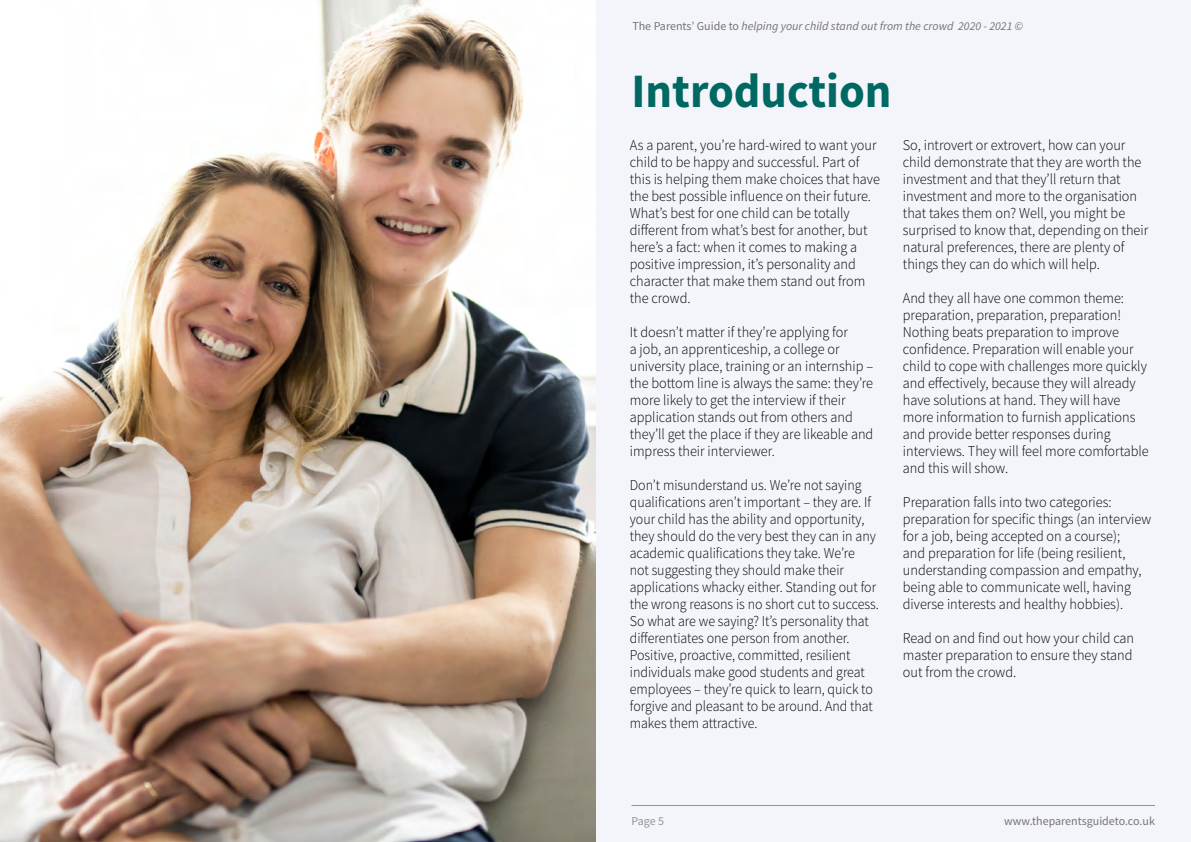
<style>
.page{position:relative;width:1191px;height:842px;background:#fff}
.page>*{position:absolute;margin:0;border:0;box-sizing:border-box;transform-origin:0 0}
.t1{font:700 48px "Source Sans Pro";color:#006862}
.t2{font:300 15px/17px "Source Sans Pro";color:#000;scale:.95 1}
.t3{font:300 15px/17px "Source Sans Pro";color:#000;scale:.93 1}
.t4{font:italic 12px "Source Sans Pro";color:#757474}
.t5{font:12px "Source Sans Pro";color:#757474}
.t6{font:12px "Source Sans Pro";color:#919598}
.s1{font-style:normal}
</style>
<div class="page">
<div style="left:595px;top:0;width:596px;height:842px;background:#f4f5fb"></div>
<hr style="left:631px;top:805px;width:524px;height:1px;background:#919598">
<img style="left:0;top:0;width:595px;height:842px">
<p class="t4" style="left:632px;top:18px;width:392px"><span class="s1">The Parents’ Guide to</span> helping your child stand out from the crowd 2020 - 2021 ©</p>
<h1 class="t1" style="left:631px;top:58px;width:261px">Introduction</h1>
<p class="t2" style="left:630px;top:137px;width:265px">As a parent, you’re hard-wired to want your child to be happy and successful. Part of this is helping them make choices that have the best possible influence on their future.<br>What’s best for one child can be totally different from what’s best for another, but here’s a fact: when it comes to making a positive impression, it’s personality and character that make them stand out from the crowd.</p>
<p class="t2" style="left:630px;top:324px;width:258px">It doesn’t matter if they’re applying for<br>a job, an apprenticeship, a college or university place, training or an internship – the bottom line is always the same: they’re more likely to get the interview if their application stands out from others and they’ll get the place if they are likeable and impress their interviewer.</p>
<p class="t3" style="left:630px;top:477px;width:269px">Don’t misunderstand us. We’re not saying qualifications aren’t important – they are. If your child has the ability and opportunity, they should do the very best they can in any academic qualifications they take. We’re<br>not suggesting they should make their applications whacky either. Standing out for the wrong reasons is no short cut to success.<br>So what are we saying? It’s personality that differentiates one person from another.<br>Positive, proactive, committed, resilient individuals make good students and great employees – they’re quick to learn, quick to forgive and pleasant to be around. And that makes them attractive.</p>
<p class="t2" style="left:903px;top:137px;width:260px">So, introvert or extrovert, how can your child demonstrate that they are worth the investment and that they’ll return that investment and more to the organisation that takes them on? Well, you might be surprised to know that, depending on their natural preferences, there are plenty of things they can do which will help.</p>
<p class="t2" style="left:903px;top:290px;width:260px">And they all have one common theme: preparation, preparation, preparation!<br>Nothing beats preparation to improve confidence. Preparation will enable your child to cope with challenges more quickly and effectively, because they will already have solutions at hand. They will have more information to furnish applications and provide better responses during interviews. They will feel more comfortable and this will show.</p>
<p class="t2" style="left:903px;top:494px;width:263px">Preparation falls into two categories: preparation for specific things (an interview for a job, being accepted on a course);<br>and preparation for life (being resilient, understanding compassion and empathy, being able to communicate well, having diverse interests and healthy hobbies).</p>
<p class="t2" style="left:903px;top:630px;width:245px;text-align:justify">Read on and find out how your child can master preparation to ensure they stand out from the crowd.</p>
<p class="t6" style="left:631px;top:813px;width:34px">Page 5</p>
<p class="t5" style="left:1004px;top:813px;width:152px">www.theparentsguideto.co.uk</p>
</div>
